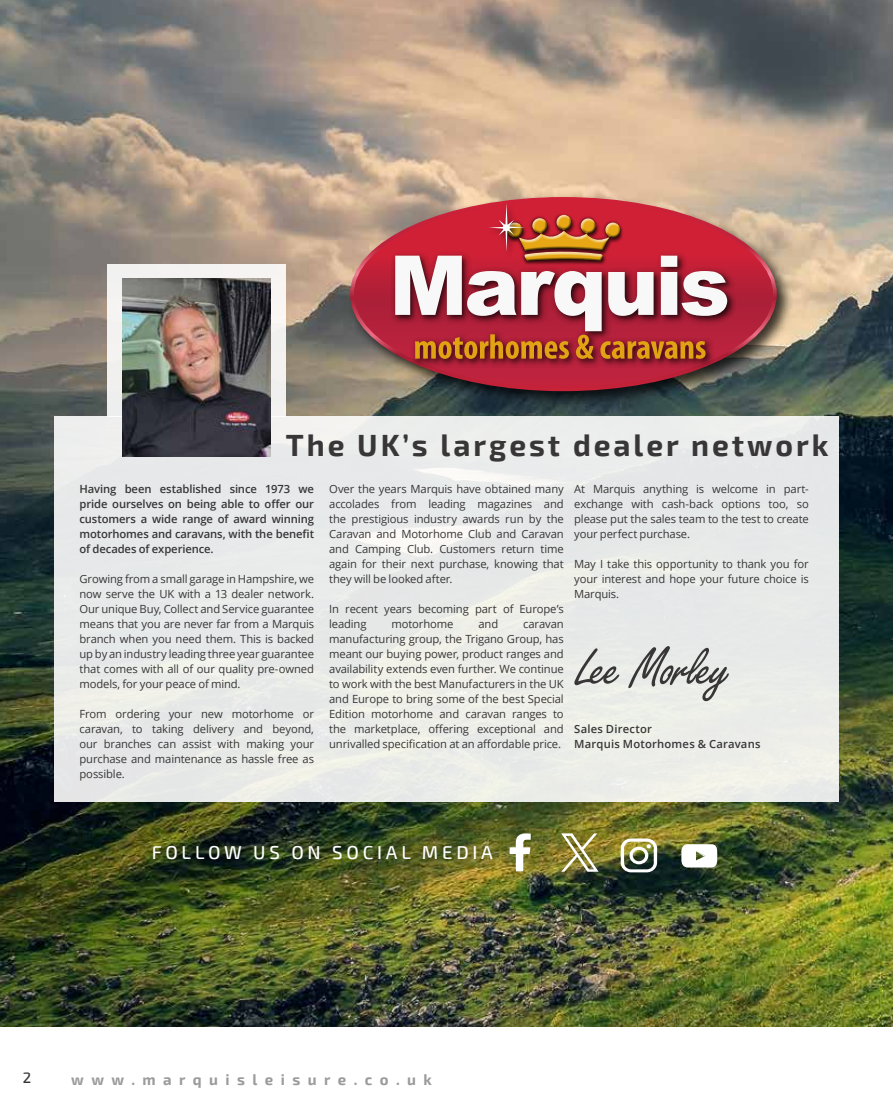
<style>
.page{position:relative;width:893px;height:1106px;background:#fff}
.page>*{position:absolute;margin:0;border:0;box-sizing:border-box;transform-origin:0 0}
.t1{font:58.05px "Freestyle Script";letter-spacing:-.045em;color:#383637}
.t2{font:700 30px "Exo 2";letter-spacing:.1em;color:#383637}
.t3{font:500 18.75px "Exo 2";letter-spacing:.2em;color:#fff}
.t4{font:700 15px "Exo 2";letter-spacing:.495em;color:#383637}
.t5{font:500 15px "Exo 2";color:#383637}
.t6{font:11.25px/15px "Open Sans";letter-spacing:-.01em;color:#383637;text-align:justify}
.t7{font:600 11.25px/15px "Open Sans";letter-spacing:-.005em;color:#383637;text-align:justify}
.t8{font:600 11.25px/15px "Open Sans";letter-spacing:.02em;color:#383637}
</style>
<div class="page">
<img style="left:0;top:0;width:893px;height:1026px">
<img style="left:344px;top:189px;width:449px;height:223px">
<svg style="left:352px;top:199px;width:423px;height:190px;background:#a25759"></svg>
<img style="left:410px;top:368px;width:306px;height:1px">
<img style="left:536px;top:201px;width:105px;height:2px">
<img style="left:483px;top:197px;width:53px;height:6px">
<svg style="left:391px;top:203px;width:346px;height:165px"></svg>
<div style="left:54px;top:416px;width:785px;height:385px;background:#e8eae9"></div>
<div style="left:107px;top:264px;width:179px;height:152px;background:#f4f2f1"></div>
<img style="left:122px;top:278px;width:149px;height:178px">
<svg style="left:681px;top:844px;width:36px;height:23px"></svg>
<svg style="left:621px;top:838px;width:36px;height:34px"></svg>
<svg style="left:510px;top:833px;width:21px;height:38px"></svg>
<svg style="left:561px;top:833px;width:38px;height:38px"></svg>
<h2 class="t2" style="left:286px;top:428px;width:544px">The UK’s largest dealer network</h2>
<p class="t7" style="left:80px;top:481px;width:236px">Having been established since 1973 we pride ourselves on being able to offer our customers a wide range of award winning motorhomes and caravans, with the benefit of decades of experience.</p>
<p class="t6" style="left:80px;top:571px;width:236px">Growing from a small garage in Hampshire, we now serve the UK with a 13 dealer network.<br>Our unique Buy, Collect and Service guarantee means that you are never far from a Marquis branch when you need them. This is backed up by an industry leading three year guarantee that comes with all of our quality pre-owned models, for your peace of mind.</p>
<p class="t6" style="left:80px;top:706px;width:236px">From ordering your new motorhome or caravan, to taking delivery and beyond, our branches can assist with making your purchase and maintenance as hassle free as possible.</p>
<p class="t6" style="left:574px;top:481px;width:236px">At Marquis anything is welcome in part&shy;exchange with cash-back options too, so please put the sales team to the test to create your perfect purchase.</p>
<p class="t6" style="left:574px;top:556px;width:236px">May I take this opportunity to thank you for your interest and hope your future choice is Marquis.</p>
<p class="t6" style="left:329px;top:481px;width:236px">Over the years Marquis have obtained many accolades from leading magazines and the prestigious industry awards run by the Caravan and Motorhome Club and Caravan and Camping Club. Customers return time again for their next purchase, knowing that they will be looked after.</p>
<p class="t6" style="left:329px;top:601px;width:236px">In recent years becoming part of Europe’s leading</p>
<p class="t6" style="left:391px;top:616px;width:64px">motorhome</p>
<p class="t6" style="left:478px;top:616px;width:21px">and</p>
<p class="t6" style="left:329px;top:616px;width:236px;text-indent:194px">caravan manufacturing group, the Trigano Group, has meant our buying power, product ranges and availability extends even further. We continue to work with the best Manufacturers in the UK and Europe to bring some of the best Special Edition motorhome and caravan ranges to the marketplace, offering exceptional and unrivalled specification at an affordable price.</p>
<h1 class="t1" style="left:576px;top:636px;width:156px">Lee Morley</h1>
<p class="t8" style="left:574px;top:721px;width:188px">Sales Director<br>Marquis Motorhomes &amp; Caravans</p>
<h3 class="t3" style="left:152px;top:841px;width:343px">FOLLOW US ON SOCIAL MEDIA</h3>
<h3 class="t5" style="left:23px;top:1069px;width:10px">2</h3>
<h3 class="t4" style="left:71px;top:1070px;width:362px">www.marquisleisure.co.uk</h3>
</div>
